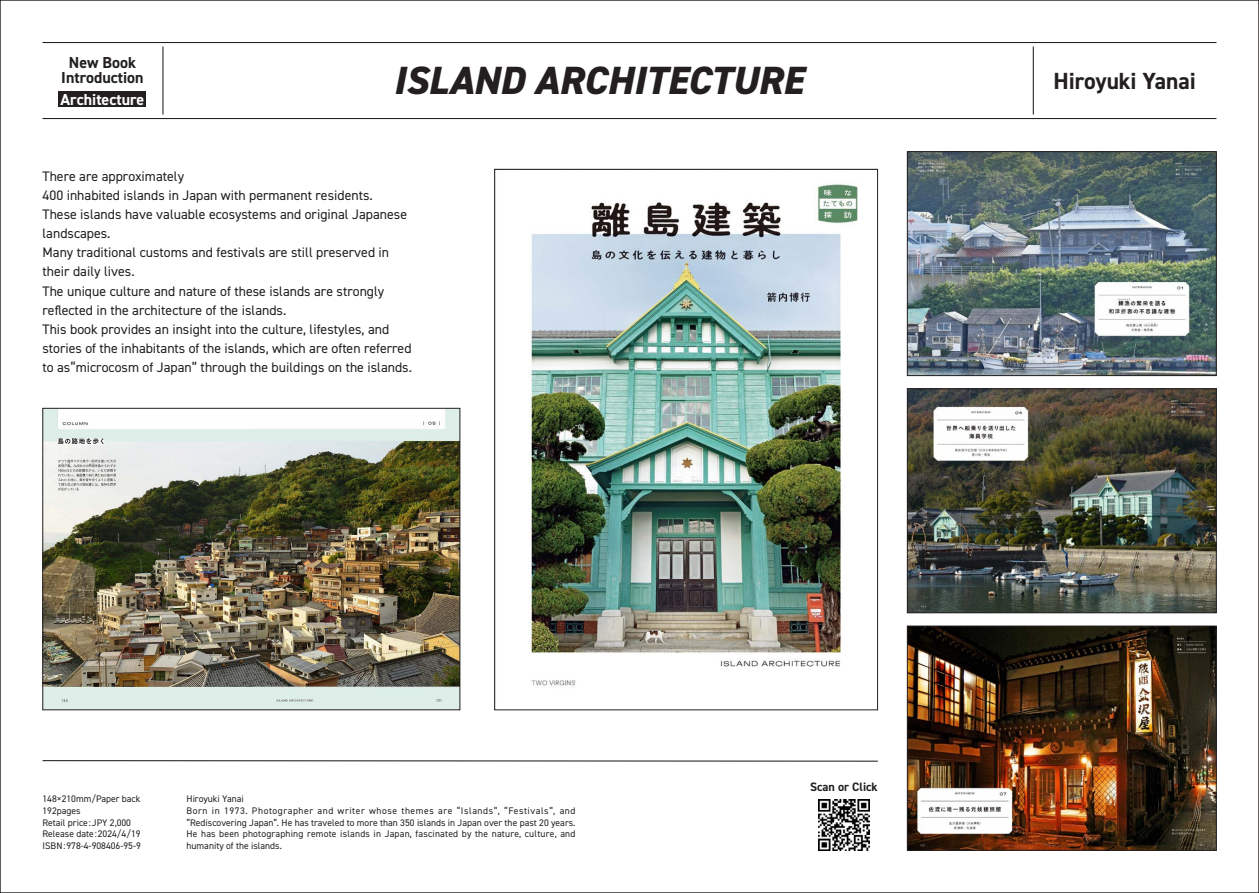
<style>
.page{position:relative;width:1259px;height:893px;background:#fff}
.page>*{position:absolute;margin:0;border:0;box-sizing:border-box;transform-origin:0 0}
.t1{font:italic 800 39.45px "DIN2014";color:#231f20}
.t2{font:700 23.4px "DIN2014";color:#231f20}
.t3{font:700 15.9px "DIN2014";color:#231f20}
.t4{font:700 15.9px "DIN2014";color:#fff}
.t5{font:13.8px/19.2px "DIN2014";color:#231f20}
.t6{font:700 12.15px "DIN2014";color:#231f20}
.t7{font:9.6px/11.7px "DIN2014";color:#231f20}
.t8{font:9.6px/11.7px "DIN2014";letter-spacing:.02em;color:#231f20}
</style>
<div class="page">
<hr style="left:43px;top:42px;width:1173px;height:1px;background:#231f20">
<hr style="left:43px;top:118px;width:1173px;height:1px;background:#231f20">
<svg style="left:42px;top:760px;width:836px;height:2px;background:#888687"></svg>
<img style="left:529px;top:184px;width:329px;height:502px">
<div style="left:59px;top:91px;width:87px;height:16px;background:#231f20"></div>
<img style="left:909px;top:153px;width:305px;height:221px">
<div style="left:907px;top:151px;width:309px;height:225px;border:1px solid #231f20"></div>
<img style="left:909px;top:391px;width:305px;height:220px">
<div style="left:907px;top:389px;width:309px;height:224px;border:1px solid #231f20"></div>
<img style="left:909px;top:628px;width:305px;height:220px">
<div style="left:907px;top:626px;width:309px;height:224px;border:1px solid #231f20"></div>
<img style="left:45px;top:410px;width:413px;height:298px">
<div style="left:43px;top:408px;width:417px;height:302px;border:1px solid #231f20"></div>
<hr style="left:162px;top:47px;width:1px;height:68px;background:#231f20">
<hr style="left:1032px;top:47px;width:1px;height:68px;background:#231f20">
<img style="left:818px;top:800px;width:51px;height:50px">
<p class="t3" style="left:69px;top:52px;width:69px">New Book</p>
<p class="t3" style="left:61px;top:67px;width:84px">Introduction</p>
<p class="t4" style="left:61px;top:89px;width:85px">Architecture</p>
<p class="t1" style="left:393px;top:54px;width:411px">ISLAND ARCHITECTURE</p>
<p class="t2" style="left:1053px;top:65px;width:144px">Hiroyuki Yanai</p>
<p class="t5" style="left:43px;top:166px;width:143px">There are approximately</p>
<p class="t5" style="left:43px;top:185px;width:332px">400 inhabited islands in Japan with permanent residents.</p>
<p class="t5" style="left:43px;top:204px;width:366px">These islands have valuable ecosystems and original Japanese landscapes.</p>
<p class="t5" style="left:43px;top:243px;width:348px">Many traditional customs and festivals are still preserved in their daily lives.</p>
<p class="t5" style="left:43px;top:281px;width:343px">The unique culture and nature of these islands are strongly reflected in the architecture of the islands.</p>
<p class="t5" style="left:43px;top:319px;width:371px">This book provides an insight into the culture, lifestyles, and stories of the inhabitants of the islands, which are often referred to as“microcosm of Japan” through the buildings on the islands.</p>
<p class="t7" style="left:43px;top:793px;width:100px">148×210mm/Paper back</p>
<p class="t7" style="left:43px;top:804px;width:40px">192pages</p>
<p class="t7" style="left:43px;top:816px;width:90px">Retail price:JPY 2,000</p>
<p class="t7" style="left:43px;top:828px;width:100px">Release date:2024/4/19</p>
<p class="t7" style="left:43px;top:840px;width:100px">ISBN:978-4-908406-95-9</p>
<p class="t7" style="left:186px;top:793px;width:59px">Hiroyuki Yanai</p>
<p class="t7" style="left:186px;top:804px;width:390px">Born in 1973. Photographer and writer whose themes are “Islands”, “Festivals”, and “Rediscovering Japan”. He has traveled to more than 350 islands in Japan over the past 20 years.</p>
<p class="t8" style="left:186px;top:828px;width:390px">He has been photographing remote islands in Japan, fascinated by the nature, culture, and humanity of the islands.</p>
<p class="t6" style="left:810px;top:778px;width:69px">Scan or Click</p>
</div>
